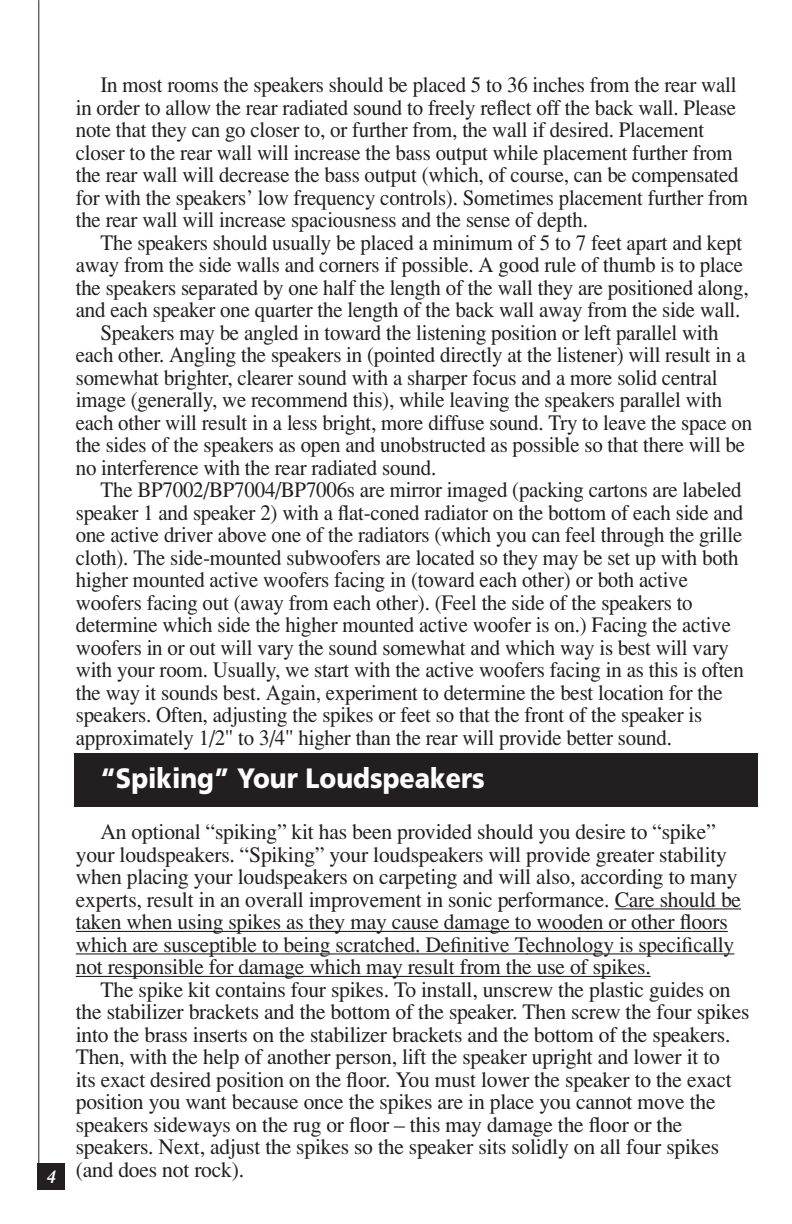
<style>
.page{position:relative;width:792px;height:1224px;background:#fff}
.page>*{position:absolute;margin:0;border:0;box-sizing:border-box;transform-origin:0 0}
.t1{font:900 28px "Frutiger";color:#fff;scale:.9 1}
.t2{font:22px/22.4px "Times";letter-spacing:-.01em;color:#231f20;scale:.95 1}
.t3{font:22px/22.4px "Times";letter-spacing:-.01em;color:#231f20}
.t4{font:italic 600 18px "Times";color:#fff}
</style>
<div class="page">
<div style="left:38px;top:1163px;width:27px;height:27px;background:#231f20"></div>
<hr style="left:38px;top:0;width:1px;height:1188px;background:#231f20">
<hr style="left:615px;top:908px;width:126px;height:1px;background:#231f20">
<hr style="left:76px;top:931px;width:615px;height:1px;background:#231f20">
<hr style="left:691px;top:931px;width:37px;height:1px;background:#231f20">
<hr style="left:76px;top:953px;width:386px;height:1px;background:#231f20">
<hr style="left:462px;top:953px;width:66px;height:1px;background:#231f20">
<hr style="left:526px;top:953px;width:167px;height:1px;background:#231f20">
<hr style="left:693px;top:953px;width:41px;height:1px;background:#231f20">
<hr style="left:76px;top:976px;width:575px;height:1px;background:#231f20">
<div style="left:74px;top:753px;width:684px;height:54px;background:#231f20"></div>
<p class="t4" style="left:47px;top:1170px;width:10px">4</p>
<p class="t2" style="left:76px;top:73px;width:709px;text-indent:25px">In most rooms the speakers should be placed 5 to 36 inches from the rear wall in order to allow the rear radiated sound to freely reflect off the back wall. Please note that they can go closer to, or further from, the wall if desired. Placement closer to the rear wall will increase the bass output while placement further from the rear wall will decrease the bass output (which, of course, can be compensated for with the speakers’ low frequency controls). Sometimes placement further from the rear wall will increase spaciousness and the sense of depth.</p>
<p class="t2" style="left:101px;top:231px;width:677px">The speakers should usually be placed a minimum of 5 to 7 feet apart and kept</p>
<p class="t2" style="left:76px;top:253px;width:704px">away from the side walls and corners if possible. A good rule of thumb is to place</p>
<p class="t2" style="left:76px;top:276px;width:710px">the speakers separated by one half the length of the wall they are positioned along,</p>
<p class="t2" style="left:76px;top:298px;width:701px">and each speaker one quarter the length of the back wall away from the side wall.</p>
<p class="t2" style="left:101px;top:321px;width:652px">Speakers may be angled in toward the listening position or left parallel with</p>
<p class="t2" style="left:76px;top:343px;width:707px">each other. Angling the speakers in (pointed directly at the listener) will result in a</p>
<p class="t2" style="left:76px;top:366px;width:677px">somewhat brighter, clearer sound with a sharper focus and a more solid central</p>
<p class="t2" style="left:76px;top:388px;width:682px">image (generally, we recommend this), while leaving the speakers parallel with</p>
<p class="t2" style="left:76px;top:411px;width:714px">each other will result in a less bright, more diffuse sound. Try to leave the space on</p>
<p class="t2" style="left:76px;top:433px;width:706px">the sides of the speakers as open and unobstructed as possible so that there will be</p>
<p class="t2" style="left:76px;top:456px;width:381px">no interference with the rear radiated sound.</p>
<p class="t2" style="left:101px;top:478px;width:676px">The BP7002/BP7004/BP7006s are mirror imaged (packing cartons are labeled</p>
<p class="t2" style="left:76px;top:501px;width:704px">speaker 1 and speaker 2) with a flat-coned radiator on the bottom of each side and</p>
<p class="t2" style="left:76px;top:523px;width:703px">one active driver above one of the radiators (which you can feel through the grille</p>
<p class="t2" style="left:76px;top:546px;width:699px">cloth). The side-mounted subwoofers are located so they may be set up with both</p>
<p class="t2" style="left:76px;top:568px;width:646px">higher mounted active woofers facing in (toward each other) or both active</p>
<p class="t2" style="left:76px;top:591px;width:651px">woofers facing out (away from each other). (Feel the side of the speakers to</p>
<p class="t2" style="left:76px;top:613px;width:691px">determine which side the higher mounted active woofer is on.) Facing the active</p>
<p class="t2" style="left:76px;top:636px;width:689px">woofers in or out will vary the sound somewhat and which way is best will vary</p>
<p class="t2" style="left:76px;top:658px;width:705px">with your room. Usually, we start with the active woofers facing in as this is often</p>
<p class="t2" style="left:76px;top:681px;width:683px">the way it sounds best. Again, experiment to determine the best location for the</p>
<p class="t2" style="left:76px;top:703px;width:661px">speakers. Often, adjusting the spikes or feet so that the front of the speaker is</p>
<p class="t2" style="left:76px;top:726px;width:629px">approximately 1/2" to 3/4" higher than the rear will provide better sound.</p>
<p class="t1" style="left:101px;top:767px;width:429px">“Spiking” Your Loudspeakers</p>
<p class="t3" style="left:76px;top:820px;width:667px;text-indent:25px">An optional “spiking” kit has been provided should you desire to “spike” your loudspeakers. “Spiking” your loudspeakers will provide greater stability when placing your loudspeakers on carpeting and will also, according to many experts, result in an overall improvement in sonic performance. Care should be taken when using spikes as they may cause damage to wooden or other floors which are susceptible to being scratched. Definitive Technology is specifically not responsible for damage which may result from the use of spikes.</p>
<p class="t3" style="left:76px;top:978px;width:675px;text-indent:25px">The spike kit contains four spikes. To install, unscrew the plastic guides on the stabilizer brackets and the bottom of the speaker. Then screw the four spikes into the brass inserts on the stabilizer brackets and the bottom of the speakers.<br>Then, with the help of another person, lift the speaker upright and lower it to<br>its exact desired position on the floor. You must lower the speaker to the exact position you want because once the spikes are in place you cannot move the speakers sideways on the rug or floor – this may damage the floor or the speakers. Next, adjust the spikes so the speaker sits solidly on all four spikes (and does not rock).</p>
</div>
